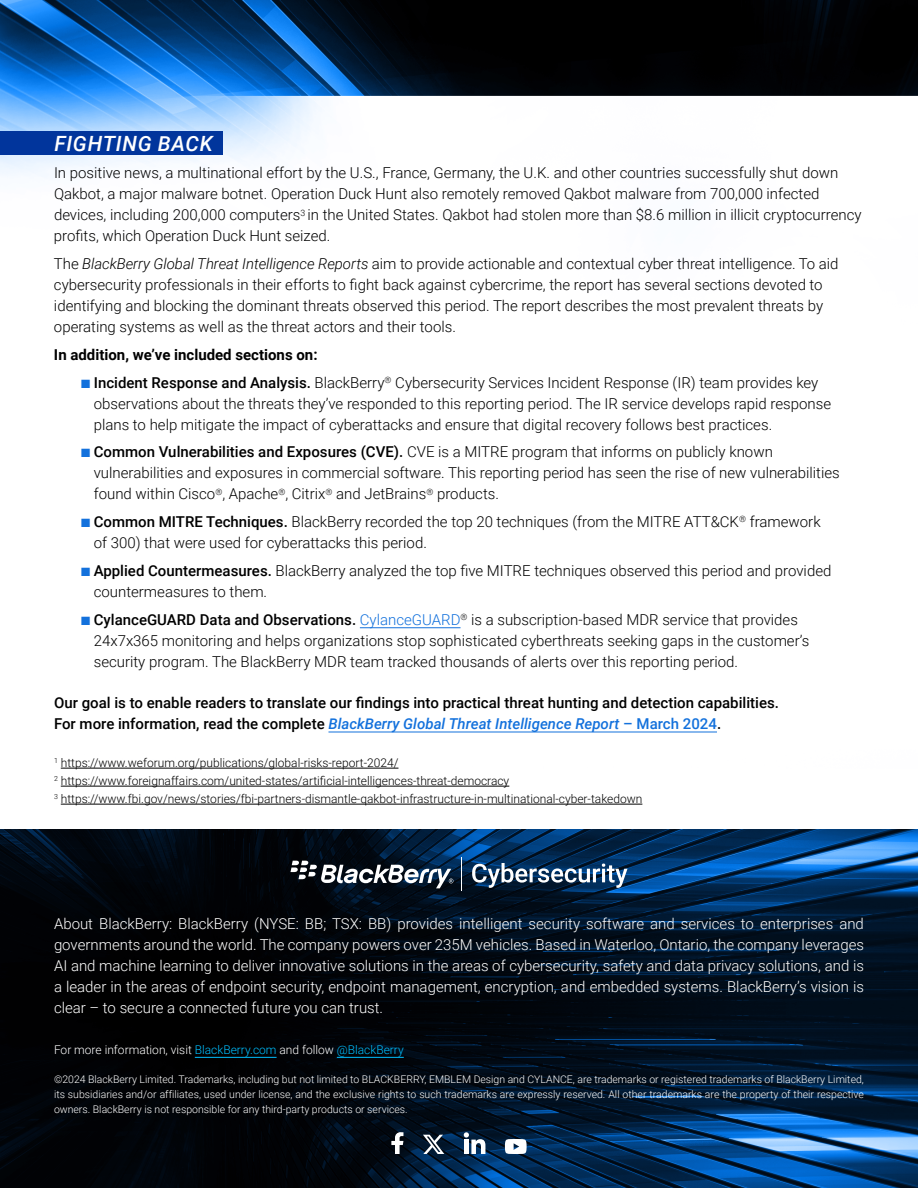
<style>
.page{position:relative;width:918px;height:1188px;background:#fff}
.page>*{position:absolute;margin:0;border:0;box-sizing:border-box;transform-origin:0 0}
.t1{font:italic 500 21px "Roboto";letter-spacing:.035em;color:#fff}
.t2{font:300 15px/21px "Roboto";color:#000}
.t3{font:300 15px/21px "Roboto";color:#fff;text-align:justify}
.t4{font:500 15px/21px "Roboto";color:#000}
.t5{font:700 15px "Roboto";color:#000}
.t6{font:300 12px/18px "Roboto";color:#000}
.t7{font:300 12px "Roboto";color:#fff}
.t8{font:300 10.5px/15px "Roboto";color:#fff;text-align:justify}
.s1{font-style:italic}
.s2{color:#1371dc}
.s3{font-weight:500}
.s4{font-style:italic;color:#1371dc}
.s5{color:#00bfff}
</style>
<div class="page">
<img style="left:0;top:0;width:918px;height:830px">
<img style="left:0;top:830px;width:918px;height:358px">
<svg style="left:290px;top:861px;width:163px;height:27px"></svg>
<hr style="left:461px;top:857px;width:1px;height:33px;background:#fff">
<svg style="left:472px;top:863px;width:156px;height:25px"></svg>
<hr style="left:195px;top:1057px;width:82px;height:1px;background:#00bfff">
<hr style="left:337px;top:1057px;width:67px;height:1px;background:#00bfff">
<svg style="left:505px;top:1139px;width:22px;height:15px"></svg>
<svg style="left:391px;top:1132px;width:12px;height:22px"></svg>
<svg style="left:464px;top:1132px;width:21px;height:22px"></svg>
<svg style="left:423px;top:1135px;width:21px;height:19px"></svg>
<div style="left:0;top:131px;width:222px;height:23px;background:#01359c"></div>
<hr style="left:360px;top:627px;width:101px;height:1px;background:#1371dc">
<hr style="left:328px;top:732px;width:389px;height:1px;background:#1371dc">
<hr style="left:61px;top:768px;width:337px;height:1px;background:#000">
<hr style="left:61px;top:786px;width:448px;height:1px;background:#000">
<hr style="left:61px;top:804px;width:581px;height:1px;background:#000">
<h1 class="t1" style="left:54px;top:129px;width:160px">FIGHTING BACK</h1>
<p class="t2" style="left:54px;top:162px;width:809px">In positive news, a multinational effort by the U.S., France, Germany, the U.K. and other countries successfully shut down Qakbot, a major malware botnet. Operation Duck Hunt also remotely removed Qakbot malware from 700,000 infected devices, including 200,000 computers<sup>3</sup> in the United States. Qakbot had stolen more than $8.6 million in illicit cryptocurrency profits, which Operation Duck Hunt seized.</p>
<p class="t2" style="left:54px;top:253px;width:786px">The <span class="s1">BlackBerry Global Threat Intelligence Reports</span> aim to provide actionable and contextual cyber threat intelligence. To aid cybersecurity professionals in their efforts to fight back against cybercrime, the report has several sections devoted to identifying and blocking the dominant threats observed this period. The report describes the most prevalent threats by operating systems as well as the threat actors and their tools.</p>
<p class="t5" style="left:54px;top:344px;width:265px">In addition, we’ve included sections on:</p>
<p class="t2" style="left:94px;top:371px;width:739px;text-indent:-13px"><span class="s2">■</span> <span class="s3">Incident Response and Analysis.</span> BlackBerry<sup>®</sup> Cybersecurity Services Incident Response (IR) team provides key observations about the threats they’ve responded to this reporting period. The IR service develops rapid response plans to help mitigate the impact of cyberattacks and ensure that digital recovery follows best practices.</p>
<p class="t2" style="left:94px;top:441px;width:748px;text-indent:-13px"><span class="s2">■</span> <span class="s3">Common Vulnerabilities and Exposures (CVE).</span> CVE is a MITRE program that informs on publicly known vulnerabilities and exposures in commercial software. This reporting period has seen the rise of new vulnerabilities found within Cisco<sup>®</sup>, Apache<sup>®</sup>, Citrix<sup>®</sup> and JetBrains<sup>®</sup> products.</p>
<p class="t2" style="left:94px;top:511px;width:728px;text-indent:-13px"><span class="s2">■</span> <span class="s3">Common MITRE Techniques.</span> BlackBerry recorded the top 20 techniques (from the MITRE ATT&amp;CK<sup>®</sup> framework of 300) that were used for cyberattacks this period.</p>
<p class="t2" style="left:94px;top:560px;width:739px;text-indent:-13px"><span class="s2">■</span> <span class="s3">Applied Countermeasures.</span> BlackBerry analyzed the top five MITRE techniques observed this period and provided countermeasures to them.</p>
<p class="t2" style="left:94px;top:608px;width:717px;text-indent:-13px"><span class="s2">■</span> <span class="s3">CylanceGUARD Data and Observations.</span> <span class="s2">CylanceGUARD</span><sup>®</sup> is a subscription-based MDR service that provides<br>24x7x365 monitoring and helps organizations stop sophisticated cyberthreats seeking gaps in the customer’s security program. The BlackBerry MDR team tracked thousands of alerts over this reporting period.</p>
<p class="t4" style="left:54px;top:692px;width:727px">Our goal is to enable readers to translate our findings into practical threat hunting and detection capabilities.<br>For more information, read the complete <span class="s4">BlackBerry Global Threat Intelligence Report</span> <span class="s2">– March 2024</span>.</p>
<p class="t6" style="left:54px;top:754px;width:590px"><sup>1</sup> https://www.weforum.org/publications/global-risks-report-2024/<br><sup>2</sup> https://www.foreignaffairs.com/united-states/artificial-intelligences-threat-democracy<br><sup>3</sup> https://www.fbi.gov/news/stories/fbi-partners-dismantle-qakbot-infrastructure-in-multinational-cyber-takedown</p>
<p class="t3" style="left:54px;top:912px;width:812px">About BlackBerry: BlackBerry (NYSE: BB; TSX: BB) provides intelligent security software and services to enterprises and governments around the world. The company powers over 235M vehicles. Based in Waterloo, Ontario, the company leverages AI and machine learning to deliver innovative solutions in the areas of cybersecurity, safety and data privacy solutions, and is a leader in the areas of endpoint security, endpoint management, encryption, and embedded systems. BlackBerry’s vision is clear – to secure a connected future you can trust.</p>
<p class="t7" style="left:54px;top:1042px;width:351px">For more information, visit <span class="s5">BlackBerry.com</span> and follow <span class="s5">@BlackBerry</span></p>
<p class="t8" style="left:54px;top:1071px;width:812px">©2024 BlackBerry Limited. Trademarks, including but not limited to BLACKBERRY, EMBLEM Design and CYLANCE, are trademarks or registered trademarks of BlackBerry Limited, its subsidiaries and/or affiliates, used under license, and the exclusive rights to such trademarks are expressly reserved. All other trademarks are the property of their respective owners. BlackBerry is not responsible for any third-party products or services.</p>
</div>
